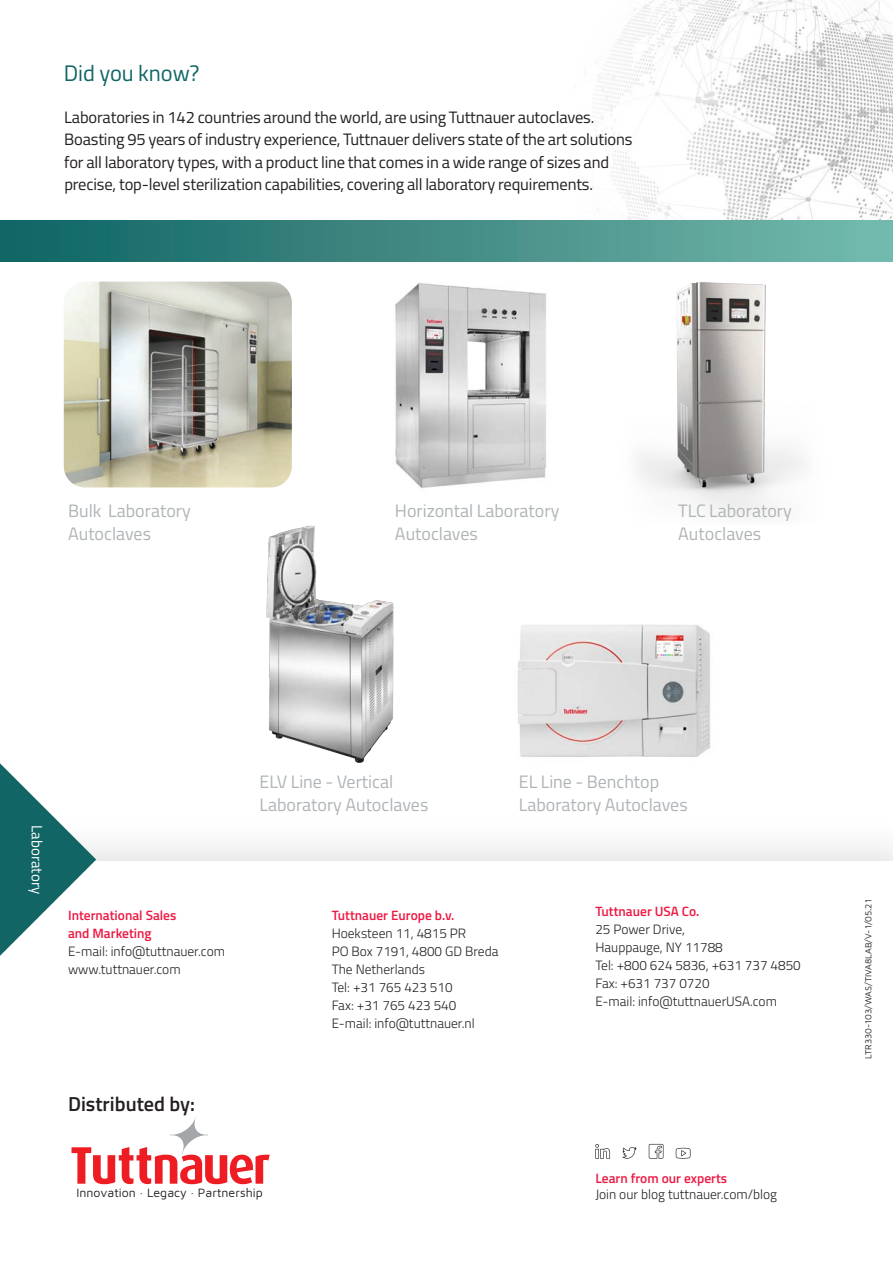
<style>
.page{position:relative;width:893px;height:1263px;background:#fff}
.page>*{position:absolute;margin:0;border:0;box-sizing:border-box;transform-origin:0 0}
.small_header{font:22.5px "Titillium";color:#116565}
.forward_texts{font:600 20.25px "Titillium";color:#231f20}
.small_header-2{font:18px/22.5px "Titillium";color:#afb4b7}
.Paragraph{font:16.5px/22.5px "Titillium";letter-spacing:-.01em;color:#231f20}
.t1{font:15px "Titillium";color:#fff}
.forward_texts-2{font:300 13.5px "Titillium";color:#231f20}
.forward_texts-3{font:600 13.5px "Titillium";color:#ed1943}
.t2{font:12.3px "Maven Pro";color:#231f20}
.forward_texts-4{font:9px "Maven Pro";letter-spacing:-.005em;color:#231f20}
</style>
<div class="page">
<img style="left:517px;top:624px;width:194px;height:133px">
<img style="left:595px;top:0;width:298px;height:220px">
<div style="left:0;top:814px;width:893px;height:449px;background:#231f20;opacity:.2"></div>
<div style="left:0;top:861px;width:893px;height:402px;background:#fff"></div>
<svg style="left:72px;top:1116px;width:198px;height:68px"></svg>
<svg style="left:676px;top:1148px;width:14px;height:11px"></svg>
<svg style="left:649px;top:1144px;width:14px;height:15px"></svg>
<svg style="left:622px;top:1147px;width:14px;height:12px"></svg>
<svg style="left:595px;top:1144px;width:15px;height:15px"></svg>
<svg style="left:0;top:763px;width:96px;height:193px"></svg>
<div style="left:0;top:220px;width:893px;height:41px;background:linear-gradient(to right,#106362,#75b9ac)"></div>
<img style="left:637px;top:282px;width:167px;height:233px">
<img style="left:395px;top:283px;width:152px;height:206px">
<img style="left:64px;top:282px;width:228px;height:205px">
<img style="left:266px;top:526px;width:128px;height:237px">
<p class="small_header" style="left:64px;top:56px;width:137px">Did you know?</p>
<p class="Paragraph" style="left:64px;top:105px;width:532px">Laboratories in 142 countries around the world, are using Tuttnauer autoclaves.</p>
<p class="Paragraph" style="left:64px;top:128px;width:570px">Boasting 95 years of industry experience, Tuttnauer delivers state of the art solutions for all laboratory types, with a product line that comes in a wide range of sizes and precise, top-level sterilization capabilities, covering all laboratory requirements.</p>
<p class="small_header-2" style="left:68px;top:499px;width:124px">Bulk Laboratory<br>Autoclaves</p>
<p class="small_header-2" style="left:395px;top:499px;width:166px">Horizontal Laboratory<br>Autoclaves</p>
<p class="small_header-2" style="left:678px;top:499px;width:115px">TLC Laboratory<br>Autoclaves</p>
<p class="t1" style="left:48px;top:825px;width:70px;rotate:90deg">Laboratory</p>
<p class="forward_texts-3" style="left:68px;top:905px;width:110px">International Sales</p>
<p class="forward_texts-3" style="left:68px;top:923px;width:85px">and Marketing</p>
<p class="forward_texts-2" style="left:68px;top:942px;width:159px">E-mail: info@tuttnauer.com</p>
<p class="forward_texts-2" style="left:68px;top:960px;width:114px">www.tuttnauer.com</p>
<p class="small_header-2" style="left:259px;top:770px;width:170px">ELV Line - Vertical<br>Laboratory Autoclaves</p>
<p class="small_header-2" style="left:519px;top:770px;width:170px">EL Line - Benchtop<br>Laboratory Autoclaves</p>
<p class="forward_texts-3" style="left:332px;top:905px;width:124px">Tuttnauer Europe b.v.</p>
<p class="forward_texts-2" style="left:332px;top:923px;width:136px">Hoeksteen 11, 4815 PR</p>
<p class="forward_texts-2" style="left:332px;top:941px;width:168px">PO Box 7191, 4800 GD Breda</p>
<p class="forward_texts-2" style="left:332px;top:959px;width:95px">The Netherlands</p>
<p class="forward_texts-2" style="left:332px;top:977px;width:122px">Tel: +31 765 423 510</p>
<p class="forward_texts-2" style="left:332px;top:995px;width:126px">Fax: +31 765 423 540</p>
<p class="forward_texts-2" style="left:332px;top:1013px;width:145px">E-mail: info@tuttnauer.nl</p>
<p class="forward_texts-3" style="left:595px;top:901px;width:106px">Tuttnauer USA Co.</p>
<p class="forward_texts-2" style="left:595px;top:919px;width:91px">25 Power Drive,</p>
<p class="forward_texts-2" style="left:595px;top:937px;width:129px">Hauppauge, NY 11788</p>
<p class="forward_texts-2" style="left:595px;top:955px;width:207px">Tel: +800 624 5836, +631 737 4850</p>
<p class="forward_texts-2" style="left:595px;top:973px;width:116px">Fax: +631 737 0720</p>
<p class="forward_texts-2" style="left:595px;top:991px;width:183px">E-mail: info@tuttnauerUSA.com</p>
<p class="forward_texts" style="left:68px;top:1089px;width:129px">Distributed by:</p>
<p class="t2" style="left:77px;top:1184px;width:188px">Innovation · Legacy · Partnership</p>
<p class="forward_texts-3" style="left:595px;top:1168px;width:133px">Learn from our experts</p>
<p class="forward_texts-2" style="left:595px;top:1184px;width:183px">Join our blog tuttnauer.com/blog</p>
<p class="forward_texts-4" style="left:862px;top:1059px;width:161px;rotate:-90deg">LTR330-103/WAS/TIVA8LAB/V-1/05.21</p>
</div>
